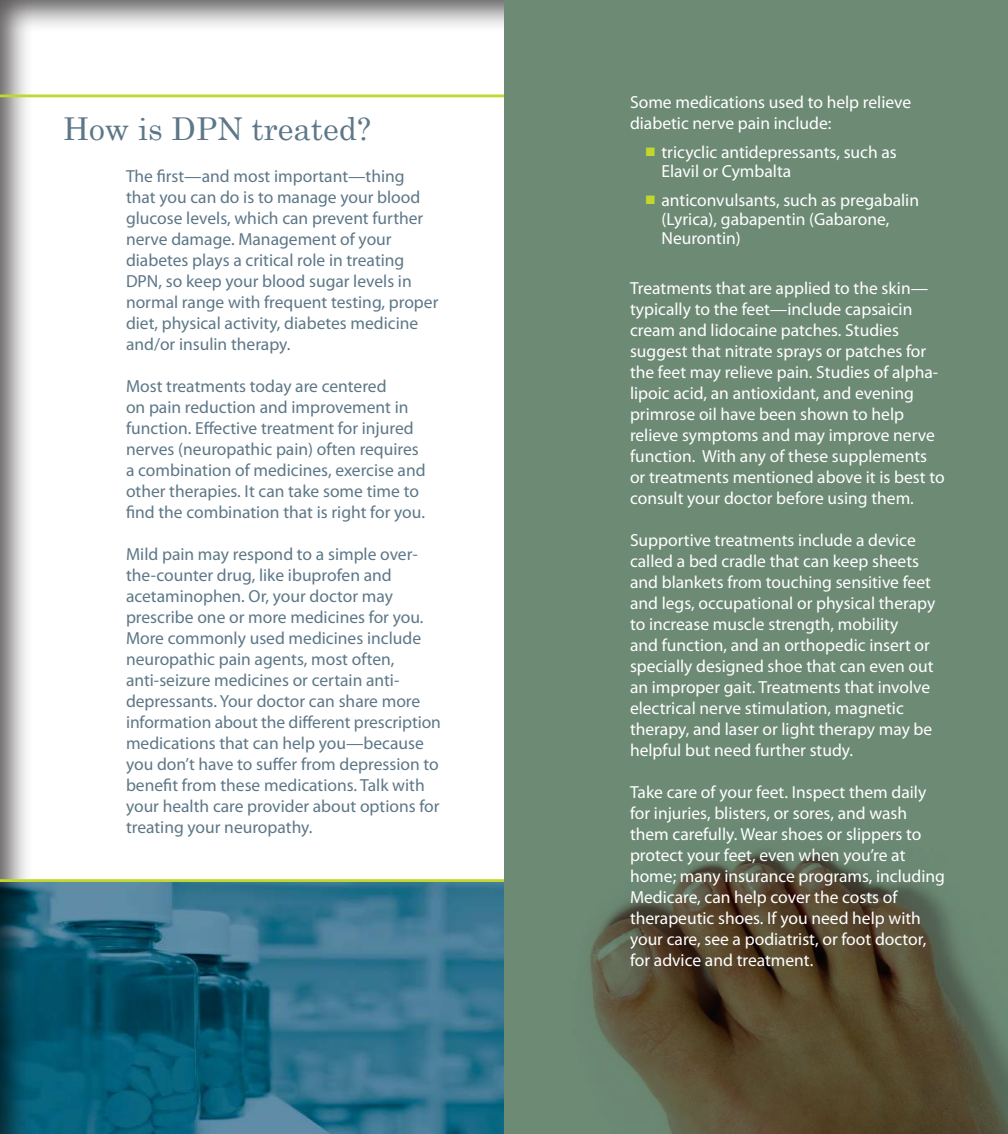
<style>
.page{position:relative;width:1008px;height:1134px;background:#fff}
.page>*{position:absolute;margin:0;border:0;box-sizing:border-box;transform-origin:0 0}
.t1{font:31.5px "Century Schoolbook";color:#5d7788}
.t2{font:17.5px/21px "Myriad Pro";color:#fff}
.t3{font:17.5px/21px "Myriad Pro";color:#5d7788}
.s1{color:#c1d72e}
</style>
<div class="page">
<svg style="left:0;top:0;width:504px;height:1134px"></svg>
<div style="left:504px;top:0;width:504px;height:1134px;background:#6d8a75"></div>
<hr style="left:0;top:94px;width:504px;height:3px;background:#c1d72e">
<hr style="left:0;top:879px;width:504px;height:3px;background:#c1d72e">
<img style="left:589px;top:849px;width:419px;height:285px">
<h1 class="t1" style="left:63px;top:116px;width:310px">How is DPN treated?</h1>
<p class="t3" style="left:126px;top:167px;width:314px">The first—and most important—thing that you can do is to manage your blood glucose levels, which can prevent further nerve damage. Management of your diabetes plays a critical role in treating DPN, so keep your blood sugar levels in normal range with frequent testing, proper diet, physical activity, diabetes medicine and/or insulin therapy.</p>
<p class="t3" style="left:126px;top:377px;width:301px">Most treatments today are centered<br>on pain reduction and improvement in function. Effective treatment for injured nerves (neuropathic pain) often requires a combination of medicines, exercise and other therapies. It can take some time to find the combination that is right for you.</p>
<p class="t3" style="left:126px;top:545px;width:316px">Mild pain may respond to a simple over&shy;the-counter drug, like ibuprofen and acetaminophen. Or, your doctor may prescribe one or more medicines for you.<br>More commonly used medicines include neuropathic pain agents, most often, anti-seizure medicines or certain anti&shy;depressants. Your doctor can share more information about the different prescription medications that can help you—because you don’t have to suffer from depression to benefit from these medications. Talk with your health care provider about options for treating your neuropathy.</p>
<p class="t2" style="left:630px;top:93px;width:283px">Some medications used to help relieve diabetic nerve pain include:</p>
<p class="t2" style="left:662px;top:143px;width:237px;line-height:19.2px;text-indent:-16px"><span class="s1">■</span> tricyclic antidepressants, such as<br>Elavil or Cymbalta</p>
<p class="t2" style="left:662px;top:191px;width:259px;line-height:19.2px;text-indent:-16px"><span class="s1">■</span> anticonvulsants, such as pregabalin (Lyrica), gabapentin (Gabarone,<br>Neurontin)</p>
<p class="t2" style="left:630px;top:279px;width:316px">Treatments that are applied to the skin— typically to the feet—include capsaicin cream and lidocaine patches. Studies suggest that nitrate sprays or patches for the feet may relieve pain. Studies of alpha&shy;lipoic acid, an antioxidant, and evening primrose oil have been shown to help relieve symptoms and may improve nerve function. With any of these supplements or treatments mentioned above it is best to consult your doctor before using them.</p>
<p class="t2" style="left:630px;top:531px;width:307px">Supportive treatments include a device called a bed cradle that can keep sheets and blankets from touching sensitive feet and legs, occupational or physical therapy to increase muscle strength, mobility<br>and function, and an orthopedic insert or specially designed shoe that can even out an improper gait. Treatments that involve electrical nerve stimulation, magnetic therapy, and laser or light therapy may be helpful but need further study.</p>
<p class="t2" style="left:630px;top:783px;width:316px">Take care of your feet. Inspect them daily for injuries, blisters, or sores, and wash them carefully. Wear shoes or slippers to protect your feet, even when you’re at home; many insurance programs, including Medicare, can help cover the costs of therapeutic shoes. If you need help with your care, see a podiatrist, or foot doctor, for advice and treatment.</p>
</div>
